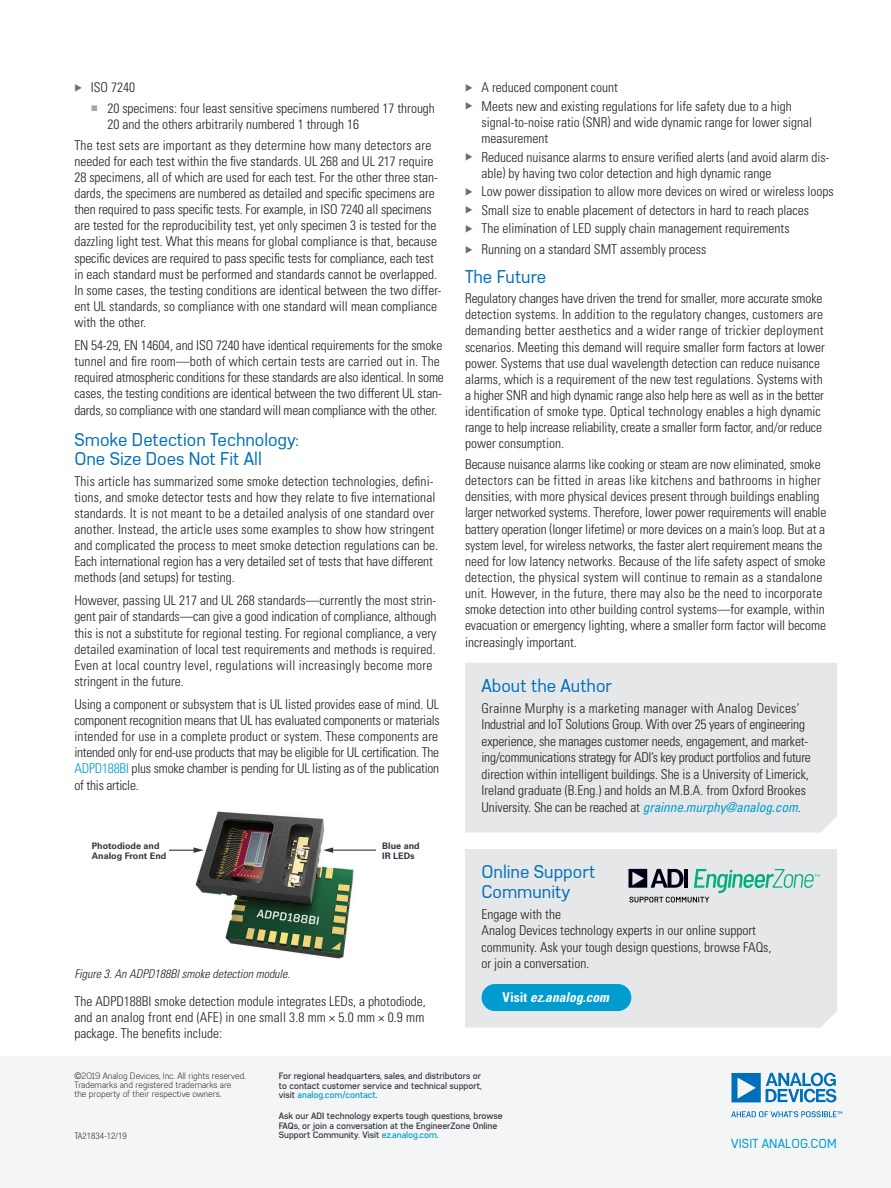
<style>
.page{position:relative;width:891px;height:1188px;background:#fff}
.page>*{position:absolute;margin:0;border:0;box-sizing:border-box;transform-origin:0 0}
.Heading_One{font:18px/19.5px "Azbuka Std";color:#006fb9}
.Callout_Header{font:18px/19.5px "Azbuka Std";color:#006fb9}
.Body_Copy{font:300 condensed 13.5px/16px "Univers LT Std";color:#231f20}
.Callout_Copy{font:300 condensed 13.5px/16.5px "Univers LT Std";letter-spacing:-.005em;color:#231f20}
.Captions{font:300 condensed 13.5px/16px "Univers LT Std";letter-spacing:.01em;color:#231f20;text-align:justify}
.Body_Copy-2{font:italic 700 condensed 13.5px "Univers LT Std";color:#fff}
.t1{font:12.75px "Azbuka Std";letter-spacing:.015em;color:#009bcf}
.Captions-2{font:italic 300 condensed 12px "Univers LT Std";color:#231f20}
.t2{font:500 9px/9.8px "Azbuka Std";color:#323640;text-align:justify}
.t3{font:300 9px/9px "Azbuka Std";color:#231f20}
.t4{font:700 9px/10.8px "Univers LT Std";color:#323640}
.t5{font:300 condensed 9px "Helvetica Neue LT Std";color:#323640}
.s1{font-family:"Arial";font-weight:400;font-stretch:normal;font-size:12px;color:#a4a6ad}
.s2{color:#009bcf}
.s3{font-weight:400;font-style:italic;color:#009bcf}
.s4{font-style:normal}
.s5{font-family:"Univers LT Std"}
</style>
<div class="page">
<div style="left:0;top:1056px;width:891px;height:132px;background:#f4f5f5"></div>
<svg style="left:731px;top:1111px;width:111px;height:6px"></svg>
<svg style="left:731px;top:1073px;width:106px;height:30px"></svg>
<img style="left:195px;top:811px;width:166px;height:148px">
<svg style="left:169px;top:847px;width:35px;height:6px"></svg>
<hr style="left:331px;top:850px;width:45px;height:1px;background:#323640">
<svg style="left:323px;top:847px;width:10px;height:6px"></svg>
<div style="left:465px;top:663px;width:372px;height:170px;background:#e6e7e9"></div>
<div style="left:465px;top:849px;width:372px;height:179px;background:#e6e7e9"></div>
<svg style="left:629px;top:869px;width:191px;height:34px;background:#acc2c0"></svg>
<div style="left:482px;top:984px;width:149px;height:27px;background:#009bcf;border-radius:14px"></div>
<p class="Body_Copy" style="left:91px;top:79px;width:46px">ISO 7240</p>
<p class="Body_Copy" style="left:107px;top:100px;width:329px;text-indent:-17px"><span class="s1">■</span> 20 specimens: four least sensitive specimens numbered 17 through<br>20 and the others arbitrarily numbered 1 through 16</p>
<p class="Body_Copy" style="left:74px;top:137px;width:369px">The test sets are important as they determine how many detectors are needed for each test within the five standards. UL 268 and UL 217 require 28 specimens, all of which are used for each test. For the other three stan&shy;dards, the specimens are numbered as detailed and specific specimens are then required to pass specific tests. For example, in ISO 7240 all specimens are tested for the reproducibility test, yet only specimen 3 is tested for the dazzling light test. What this means for global compliance is that, because specific devices are required to pass specific tests for compliance, each test in each standard must be performed and standards cannot be overlapped.<br>In some cases, the testing conditions are identical between the two differ&shy;ent UL standards, so compliance with one standard will mean compliance with the other.</p>
<p class="Body_Copy" style="left:74px;top:337px;width:371px">EN 54-29, EN 14604, and ISO 7240 have identical requirements for the smoke tunnel and fire room—both of which certain tests are carried out in. The required atmospheric conditions for these standards are also identical. In some cases, the testing conditions are identical between the two different UL stan&shy;dards, so compliance with one standard will mean compliance with the other.</p>
<p class="Heading_One" style="left:74px;top:430px;width:226px">Smoke Detection Technology:<br>One Size Does Not Fit All</p>
<p class="Body_Copy" style="left:74px;top:473px;width:365px">This article has summarized some smoke detection technologies, defini&shy;tions, and smoke detector tests and how they relate to five international standards. It is not meant to be a detailed analysis of one standard over another. Instead, the article uses some examples to show how stringent and complicated the process to meet smoke detection regulations can be.<br>Each international region has a very detailed set of tests that have different methods (and setups) for testing.</p>
<p class="Body_Copy" style="left:74px;top:593px;width:364px">However, passing UL 217 and UL 268 standards—currently the most strin&shy;gent pair of standards—can give a good indication of compliance, although this is not a substitute for regional testing. For regional compliance, a very detailed examination of local test requirements and methods is required.<br>Even at local country level, regulations will increasingly become more stringent in the future.</p>
<p class="Body_Copy" style="left:74px;top:696px;width:367px;text-align:justify">Using a component or subsystem that is UL listed provides ease of mind. UL component recognition means that UL has evaluated components or materials intended for use in a complete product or system. These components are intended only for end-use products that may be eligible for UL certification. The <span class="s2">ADPD188BI</span> plus smoke chamber is pending for UL listing as of the publication of this article.</p>
<p class="t4" style="left:92px;top:840px;width:76px">Photodiode and<br>Analog Front End</p>
<p class="t4" style="left:382px;top:840px;width:39px">Blue and<br>IR LEDs</p>
<p class="Captions-2" style="left:74px;top:967px;width:217px">Figure 3. An ADPD188BI smoke detection module.</p>
<p class="Captions" style="left:74px;top:993px;width:353px">The ADPD188BI smoke detection module integrates LEDs, a photodiode, and an analog front end (AFE) in one small 3.8 mm × 5.0 mm × 0.9 mm package. The benefits include:</p>
<p class="Body_Copy" style="left:482px;top:79px;width:138px">A reduced component count</p>
<p class="Body_Copy" style="left:482px;top:98px;width:332px">Meets new and existing regulations for life safety due to a high signal-to-noise ratio (SNR) and wide dynamic range for lower signal measurement</p>
<p class="Body_Copy" style="left:482px;top:149px;width:349px">Reduced nuisance alarms to ensure verified alerts (and avoid alarm dis&shy;able) by having two color detection and high dynamic range</p>
<p class="Body_Copy" style="left:482px;top:183px;width:354px">Low power dissipation to allow more devices on wired or wireless loops</p>
<p class="Body_Copy" style="left:482px;top:202px;width:329px">Small size to enable placement of detectors in hard to reach places</p>
<p class="Body_Copy" style="left:482px;top:220px;width:310px">The elimination of LED supply chain management requirements</p>
<p class="Body_Copy" style="left:482px;top:241px;width:226px">Running on a standard SMT assembly process</p>
<p class="Heading_One" style="left:465px;top:267px;width:83px">The Future</p>
<p class="Body_Copy" style="left:465px;top:290px;width:361px">Regulatory changes have driven the trend for smaller, more accurate smoke detection systems. In addition to the regulatory changes, customers are demanding better aesthetics and a wider range of trickier deployment scenarios. Meeting this demand will require smaller form factors at lower power. Systems that use dual wavelength detection can reduce nuisance alarms, which is a requirement of the new test regulations. Systems with a higher SNR and high dynamic range also help here as well as in the better identification of smoke type. Optical technology enables a high dynamic range to help increase reliability, create a smaller form factor, and/or reduce power consumption.</p>
<p class="Body_Copy" style="left:465px;top:456px;width:363px">Because nuisance alarms like cooking or steam are now eliminated, smoke detectors can be fitted in areas like kitchens and bathrooms in higher densities, with more physical devices present through buildings enabling larger networked systems. Therefore, lower power requirements will enable battery operation (longer lifetime) or more devices on a main’s loop. But at a system level, for wireless networks, the faster alert requirement means the need for low latency networks. Because of the life safety aspect of smoke detection, the physical system will continue to remain as a standalone unit. However, in the future, there may also be the need to incorporate smoke detection into other building control systems—for example, within evacuation or emergency lighting, where a smaller form factor will become increasingly important.</p>
<p class="Callout_Header" style="left:482px;top:676px;width:132px">About the Author</p>
<p class="Callout_Copy" style="left:482px;top:700px;width:331px">Grainne Murphy is a marketing manager with Analog Devices’ Industrial and IoT Solutions Group. With over 25 years of engineering experience, she manages customer needs, engagement, and market&shy;ing/communications strategy for ADI’s key product portfolios and future direction within intelligent buildings. She is a University of Limerick, Ireland graduate (B.Eng.) and holds an M.B.A. from Oxford Brookes University. She can be reached at <span class="s3">grainne.murphy@analog.com</span>.</p>
<p class="Callout_Header" style="left:482px;top:862px;width:115px">Online Support<br>Community</p>
<p class="Callout_Copy" style="left:482px;top:906px;width:291px">Engage with the<br>Analog Devices technology experts in our online support community. Ask your tough design questions, browse FAQs, or join a conversation.</p>
<p class="Body_Copy-2" style="left:503px;top:989px;width:108px"><span class="s4">Visit</span> ez.analog.com</p>
<p class="t3" style="left:74px;top:1072px;width:173px"><span class="s5">©</span>2019 Analog Devices, Inc. All rights reserved.<br>Trademarks and registered trademarks are the property of their respective owners.</p>
<p class="t5" style="left:74px;top:1130px;width:54px">TA21834-12/19</p>
<p class="t2" style="left:279px;top:1071px;width:204px">For regional headquarters, sales, and distributors or to contact customer service and technical support, visit <span class="s2">analog.com/contact</span>.</p>
<p class="t2" style="left:279px;top:1111px;width:225px;text-align:left">Ask our ADI technology experts tough questions, browse<br>FAQs, or join a conversation at the EngineerZone Online<br>Support Community. Visit <span class="s2">ez.analog.com</span>.</p>
<p class="t1" style="left:731px;top:1136px;width:107px">VISIT ANALOG.COM</p>
</div>
